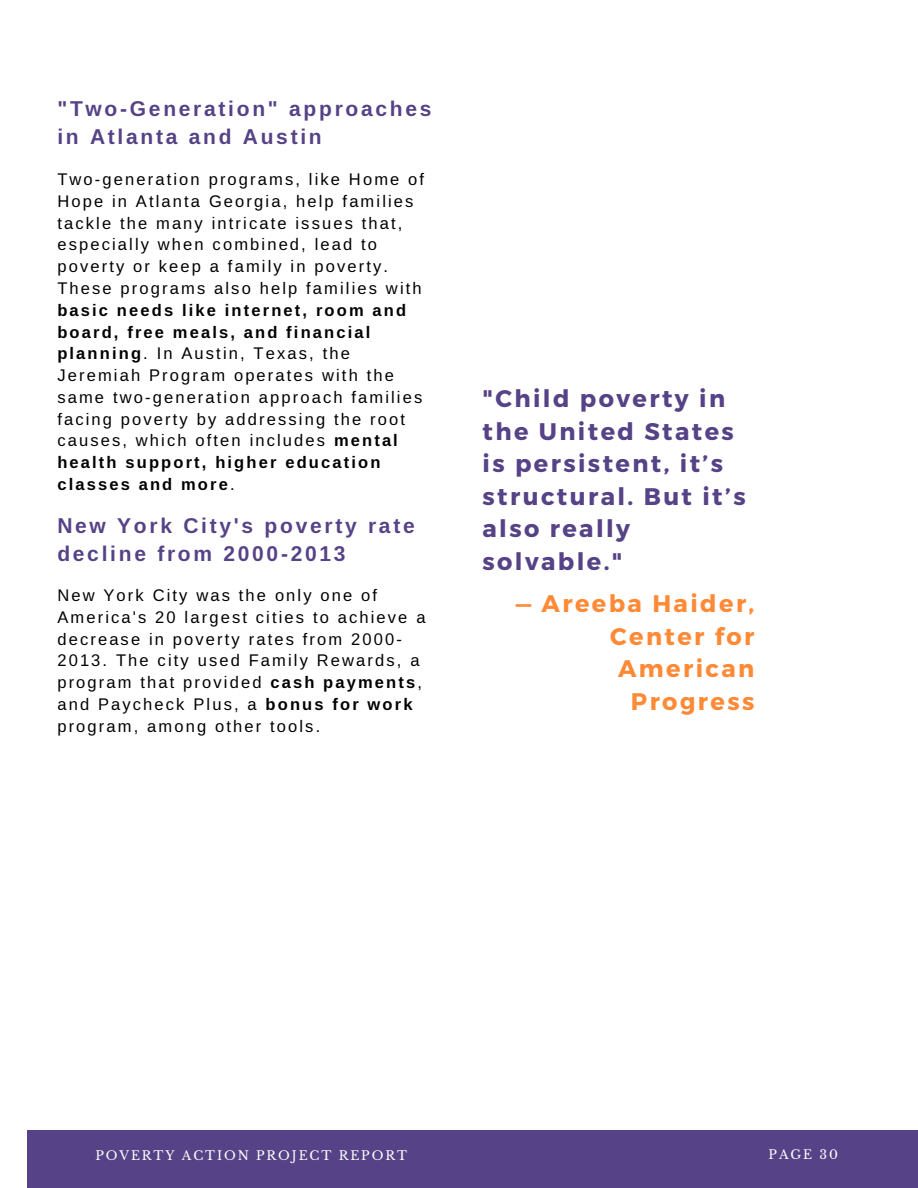
<style>
.page{position:relative;width:918px;height:1188px;background:#fff}
.page>*{position:absolute;margin:0;border:0;box-sizing:border-box;transform-origin:0 0}
.t1{font:700 24px/32.7px "Montserrat";letter-spacing:.1em;color:#564286}
.t2{font:700 24px/32.7px "Montserrat";letter-spacing:.1em;color:#ff8a36;text-align:right}
.t3{font:700 21px/28px "Libra Sans";letter-spacing:.13em;color:#564286}
.t4{font:16.5px/21.8px "Libra Sans";letter-spacing:.13em;color:#000}
.t5{font:12.45px "Libre Baskerville";letter-spacing:.15em;color:#fff}
.s1{font-weight:700}
</style>
<div class="page">
<div style="left:28px;top:1131px;width:890px;height:57px;background:#564286"></div>
<p class="t3" style="left:57px;top:95px;width:376px">"Two-Generation" approaches in Atlanta and Austin</p>
<p class="t4" style="left:57px;top:168px;width:368px">Two-generation programs, like Home of Hope in Atlanta Georgia, help families tackle the many intricate issues that, especially when combined, lead to poverty or keep a family in poverty.<br>These programs also help families with</p>
<p class="t4" style="left:57px;top:299px;width:366px"><span class="s1">basic needs like internet, room and board, free meals, and financial planning</span>. In Austin, Texas, the Jeremiah Program operates with the same two-generation approach families facing poverty by addressing the root causes, which often includes <span class="s1">mental health support, higher education classes and more</span>.</p>
<p class="t3" style="left:57px;top:511px;width:359px">New York City's poverty rate decline from 2000-2013</p>
<p class="t4" style="left:57px;top:584px;width:370px">New York City was the only one of America's 20 largest cities to achieve a decrease in poverty rates from 2000- 2013. The city used Family Rewards, a program that provided <span class="s1">cash payments</span>, and Paycheck Plus, a <span class="s1">bonus for work </span>program, among other tools.</p>
<h1 class="t1" style="left:483px;top:381px;width:265px">"Child poverty in the United States is persistent, it’s structural. But it’s also really solvable."</h1>
<h1 class="t2" style="left:516px;top:586px;width:240px">— Areeba Haider,<br>Center for<br>American<br>Progress</h1>
<p class="t5" style="left:95px;top:1148px;width:313px">POVERTY ACTION PROJECT REPORT</p>
<p class="t5" style="left:769px;top:1146px;width:71px">PAGE 30</p>
</div>
